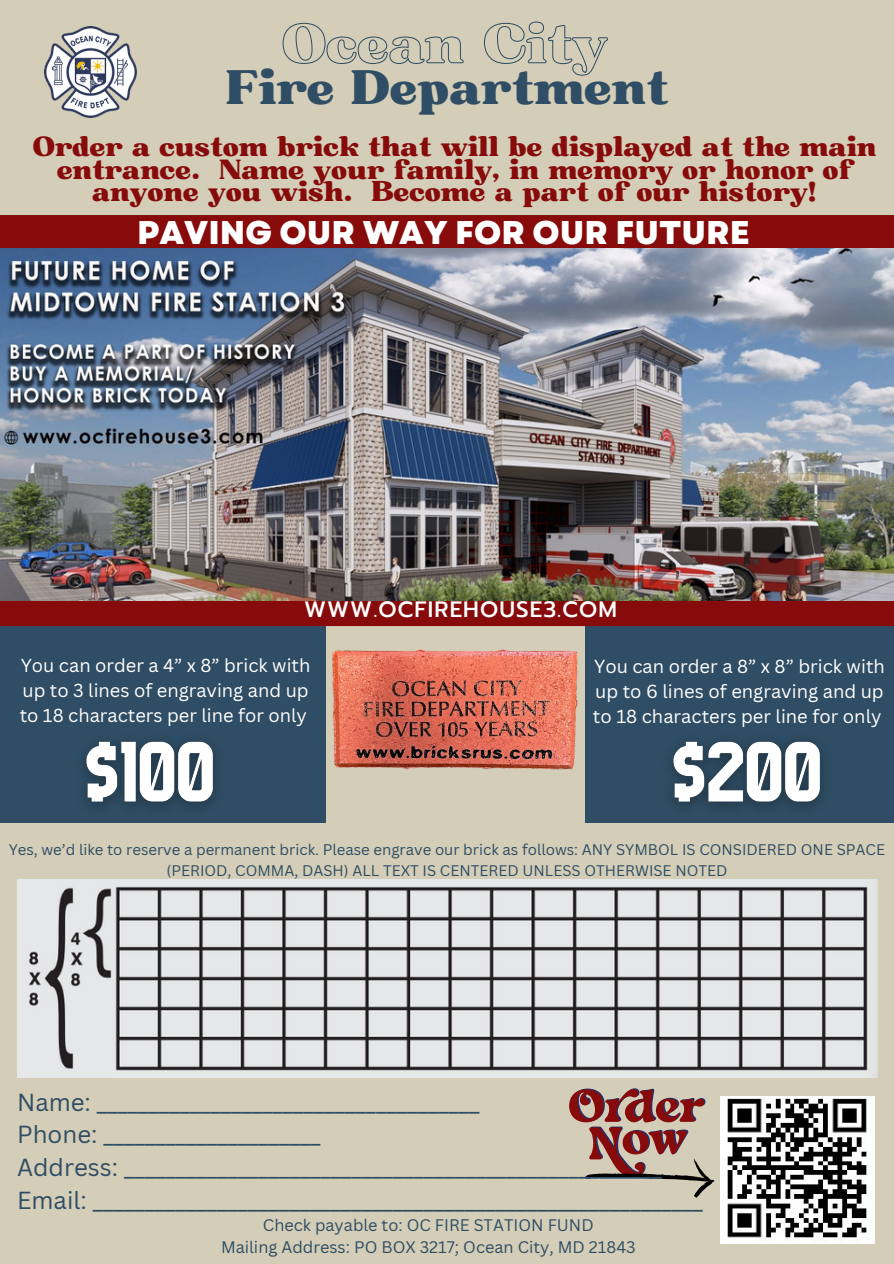
<style>
.page{position:relative;width:894px;height:1264px;background:#fff}
.page>*{position:absolute;margin:0;border:0;box-sizing:border-box;transform-origin:0 0}
.t1{font:46.8px "Bugaki";color:#2f4d64}
.t2{font:800 32.85px "Garet";color:#fff}
.t3{font:26.7px/22.5px "Bugaki";color:#860b0a;text-align:center}
.t4{font:24px/32.7px "Canva Sans";color:#2f4d64}
.t5{font:500 22.2px "Prompt";letter-spacing:.05em;color:#fff}
.t6{font:18.3px/24.9px "Canva Sans";color:#fff;text-align:justify}
.t7{font:16.35px/22.2px "Canva Sans";color:#2f4d64;text-align:center}
.t8{font:15px/21px "Canva Sans";color:#2f4d64;text-align:center}
</style>
<div class="page">
<div style="left:0;top:0;width:893px;height:1263px;background:#d4cdb7"></div>
<div style="left:0;top:422px;width:325px;height:400px;background:#2f4d64"></div>
<img style="left:45px;top:27px;width:91px;height:91px">
<img style="left:17px;top:879px;width:860px;height:198px">
<div style="left:584px;top:422px;width:309px;height:400px;background:#2f4d64"></div>
<div style="left:0;top:215px;width:893px;height:34px;background:#860b0a"></div>
<div style="left:0;top:592px;width:893px;height:34px;background:#860b0a"></div>
<img style="left:332px;top:649px;width:245px;height:121px">
<img style="left:0;top:249px;width:893px;height:351px">
<img style="left:720px;top:1096px;width:154px;height:147px">
<svg style="left:569px;top:1088px;width:145px;height:109px"></svg>
<svg style="left:282px;top:21px;width:325px;height:55px"></svg>
<img style="left:66px;top:741px;width:169px;height:82px">
<img style="left:654px;top:741px;width:188px;height:82px">
<h1 class="t1" style="left:226px;top:58px;width:444px">Fire Department</h1>
<p class="t3" style="left:32px;top:137px;width:845px">Order a custom brick that will be displayed at the main entrance. Name your family, in memory or honor of anyone you wish. Become a part of our history!</p>
<h2 class="t2" style="left:137px;top:209px;width:614px">PAVING OUR WAY FOR OUR FUTURE</h2>
<p class="t5" style="left:304px;top:592px;width:314px">WWW.OCFIREHOUSE3.COM</p>
<p class="t6" style="left:20px;top:653px;width:292px">You can order a 4” x 8” brick with up to 3 lines of engraving and up to 18 characters per line for only</p>
<p class="t6" style="left:592px;top:653px;width:293px">You can order a 8” x 8” brick with up to 6 lines of engraving and up to 18 characters per line for only</p>
<p class="t8" style="left:9px;top:838px;width:877px">Yes, we’d like to reserve a permanent brick. Please engrave our brick as follows: ANY SYMBOL IS CONSIDERED ONE SPACE (PERIOD, COMMA, DASH) ALL TEXT IS CENTERED UNLESS OTHERWISE NOTED</p>
<p class="t4" style="left:17px;top:1084px;width:687px">Name: _____________________________________<br>Phone: _____________________<br>Address: ____________________________________________________ Email: ___________________________________________________________</p>
<p class="t7" style="left:221px;top:1213px;width:416px">Check payable to: OC FIRE STATION FUND<br>Mailing Address: PO BOX 3217; Ocean City, MD 21843</p>
</div>
